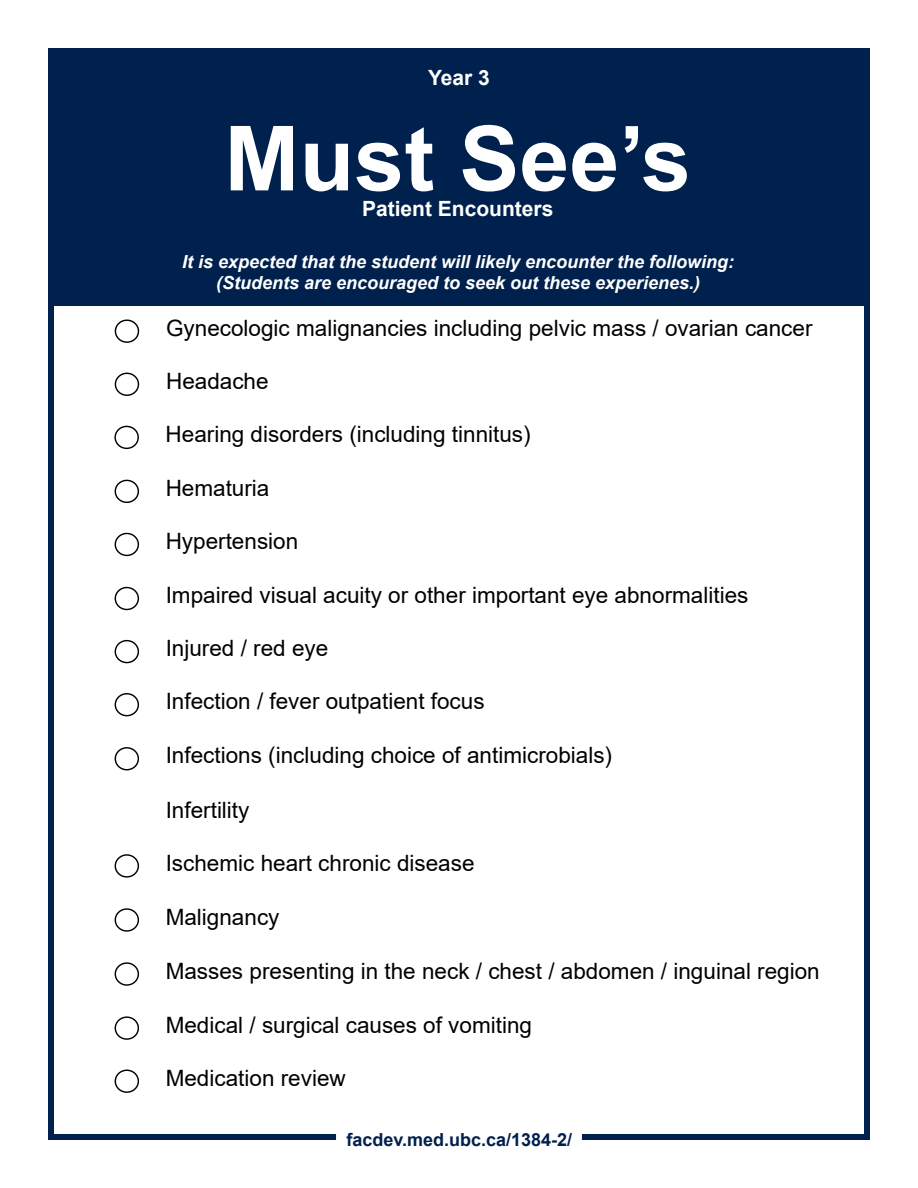
<style>
.page{position:relative;width:918px;height:1188px;background:#fff}
.page>*{position:absolute;margin:0;border:0;box-sizing:border-box;transform-origin:0 0}
.t1{font:700 90px "Arial";color:#fff}
.t2{font:22.5px "Arial";color:#000}
.t3{font:700 21px "Arial";color:#fff}
.t4{font:italic 700 18px/21.6px "Arial";color:#fff;text-align:center}
.t5{font:700 18px "Arial";color:#00214d}
</style>
<div class="page">
<div style="left:48px;top:48px;width:822px;height:258px;background:#00214d"></div>
<div style="left:48px;top:48px;width:6px;height:1092px;background:#00214d"></div>
<div style="left:864px;top:48px;width:6px;height:1092px;background:#00214d"></div>
<div style="left:48px;top:1134px;width:288px;height:6px;background:#00214d"></div>
<div style="left:582px;top:1134px;width:288px;height:6px;background:#00214d"></div>
<div style="left:115px;top:1070px;width:24px;height:23px;border:1px solid #000;border-radius:50%"></div>
<div style="left:115px;top:1016px;width:24px;height:24px;border:1px solid #000;border-radius:50%"></div>
<div style="left:115px;top:962px;width:24px;height:24px;border:1px solid #000;border-radius:50%"></div>
<div style="left:115px;top:908px;width:24px;height:24px;border:1px solid #000;border-radius:50%"></div>
<div style="left:115px;top:854px;width:24px;height:24px;border:1px solid #000;border-radius:50%"></div>
<div style="left:115px;top:747px;width:24px;height:23px;border:1px solid #000;border-radius:50%"></div>
<div style="left:115px;top:693px;width:24px;height:23px;border:1px solid #000;border-radius:50%"></div>
<div style="left:115px;top:640px;width:24px;height:23px;border:1px solid #000;border-radius:50%"></div>
<div style="left:115px;top:587px;width:24px;height:23px;border:1px solid #000;border-radius:50%"></div>
<div style="left:115px;top:533px;width:24px;height:23px;border:1px solid #000;border-radius:50%"></div>
<div style="left:115px;top:480px;width:24px;height:23px;border:1px solid #000;border-radius:50%"></div>
<div style="left:115px;top:373px;width:24px;height:23px;border:1px solid #000;border-radius:50%"></div>
<div style="left:115px;top:320px;width:24px;height:23px;border:1px solid #000;border-radius:50%"></div>
<div style="left:114px;top:426px;width:25px;height:23px;border:1px solid #000;border-radius:50%"></div>
<p class="t3" style="left:428px;top:63px;width:63px">Year 3</p>
<h1 class="t1" style="left:224px;top:95px;width:468px">Must See’s</h1>
<p class="t3" style="left:362px;top:193px;width:193px">Patient Encounters</p>
<p class="t4" style="left:182px;top:251px;width:554px">It is expected that the student will likely encounter the following: (Students are encouraged to seek out these experienes.)</p>
<p class="t2" style="left:166px;top:312px;width:648px">Gynecologic malignancies including pelvic mass / ovarian cancer</p>
<p class="t2" style="left:166px;top:366px;width:104px">Headache</p>
<p class="t2" style="left:166px;top:419px;width:367px">Hearing disorders (including tinnitus)</p>
<p class="t2" style="left:166px;top:473px;width:105px">Hematuria</p>
<p class="t2" style="left:166px;top:526px;width:134px">Hypertension</p>
<p class="t2" style="left:166px;top:580px;width:584px">Impaired visual acuity or other important eye abnormalities</p>
<p class="t2" style="left:166px;top:633px;width:164px">Injured / red eye</p>
<p class="t2" style="left:166px;top:686px;width:320px">Infection / fever outpatient focus</p>
<p class="t2" style="left:166px;top:740px;width:448px">Infections (including choice of antimicrobials)</p>
<p class="t2" style="left:166px;top:794px;width:85px">Infertility</p>
<p class="t2" style="left:166px;top:847px;width:310px">Ischemic heart chronic disease</p>
<p class="t2" style="left:166px;top:901px;width:115px">Malignancy</p>
<p class="t2" style="left:166px;top:955px;width:656px">Masses presenting in the neck / chest / abdomen / inguinal region</p>
<p class="t2" style="left:166px;top:1009px;width:368px">Medical / surgical causes of vomiting</p>
<p class="t2" style="left:166px;top:1063px;width:182px">Medication review</p>
<p class="t5" style="left:346px;top:1127px;width:227px">facdev.med.ubc.ca/1384-2/</p>
</div>
